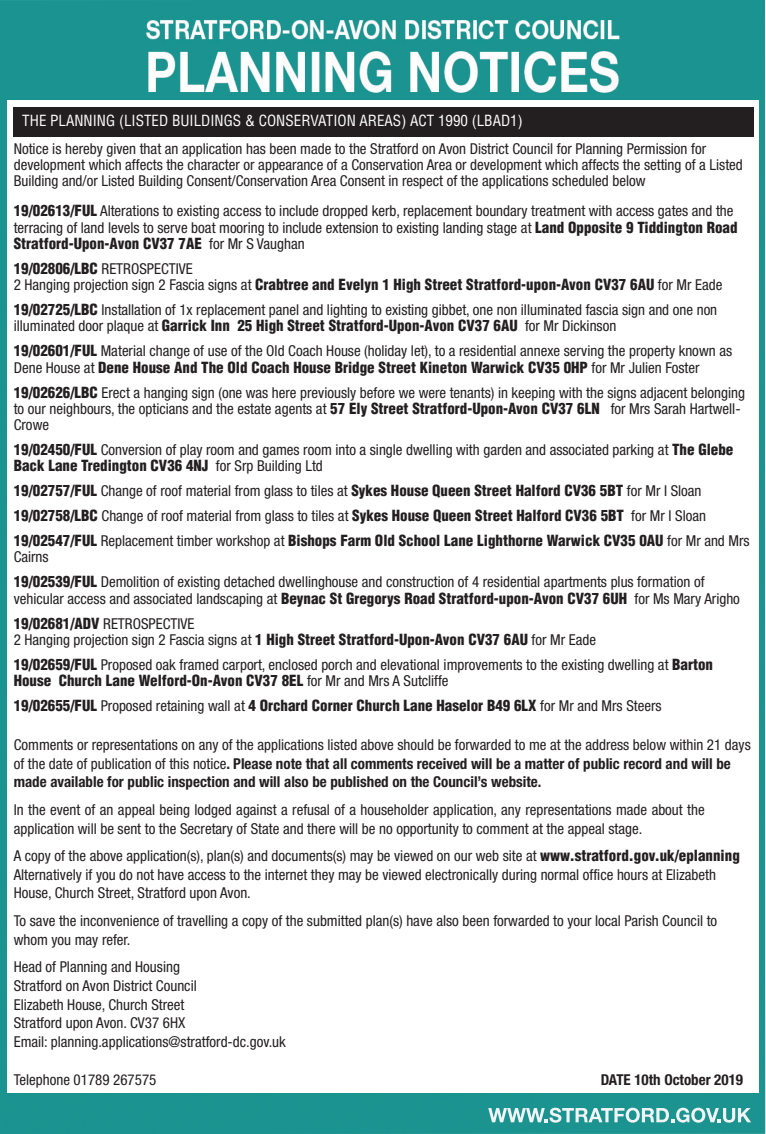
<style>
.page{position:relative;width:766px;height:1134px;background:#fff}
.page>*{position:absolute;margin:0;border:0;box-sizing:border-box;transform-origin:0 0}
.t1{font:condensed 15px/18.8px "Helvetica Neue LT";color:#231f20}
.t2{font:900 condensed 15px/25px "Helvetica";color:#231f20}
.t3{font:700 condensed 15px/18.8px "Helvetica Neue LT";color:#231f20}
.t4{font:condensed 15px "Helvetica";color:#fff}
.s1{font-family:"Helvetica";font-weight:900}
.s2{font-family:"Helvetica Neue LT";font-weight:400}
.s3{font-weight:400}
</style>
<div class="page">
<img style="left:0;top:0;width:765px;height:1134px">
<div style="left:7px;top:100px;width:751px;height:993px;background:#fff"></div>
<svg style="left:488px;top:1108px;width:262px;height:15px"></svg>
<div style="left:14px;top:107px;width:739px;height:29px;background:#231f20"></div>
<p class="t4" style="left:22px;top:115px;width:501px">THE PLANNING (LISTED BUILDINGS &amp; CONSERVATION AREAS) ACT 1990 (LBAD1)</p>
<p class="t1" style="left:14px;top:142px;width:730px;line-height:16.2px">Notice is hereby given that an application has been made to the Stratford on Avon District Council for Planning Permission for development which affects the character or appearance of a Conservation Area or development which affects the setting of a Listed<br>Building and/or Listed Building Consent/Conservation Area Consent in respect of the applications scheduled below</p>
<p class="t1" style="left:14px;top:204px;width:725px;line-height:16.2px"><span class="s1">19/02613/FUL</span> Alterations to existing access to include dropped kerb, replacement boundary treatment with access gates and the terracing of land levels to serve boat mooring to include extension to existing landing stage at <span class="s1">Land Opposite 9 Tiddington Road</span></p>
<p class="t2" style="left:14px;top:232px;width:292px">Stratford-Upon-Avon CV37 7AE <span class="s2">for Mr S Vaughan</span></p>
<p class="t1" style="left:14px;top:260px;width:180px"><span class="s1">19/02806/LBC</span> RETROSPECTIVE</p>
<p class="t2" style="left:14px;top:273px;width:710px"><span class="s2">2 Hanging projection sign 2 Fascia signs at</span> Crabtree and Evelyn 1 High Street Stratford-upon-Avon CV37 6AU <span class="s2">for Mr Eade</span></p>
<p class="t1" style="left:14px;top:302px;width:704px"><span class="s1">19/02725/LBC</span> Installation of 1x replacement panel and lighting to existing gibbet, one non illuminated fascia sign and one non</p>
<p class="t2" style="left:14px;top:315px;width:604px"><span class="s2">illuminated door plaque at</span> Garrick Inn 25 High Street Stratford-Upon-Avon CV37 6AU <span class="s2">for Mr Dickinson</span></p>
<p class="t1" style="left:14px;top:343px;width:719px"><span class="s1">19/02601/FUL</span> Material change of use of the Old Coach House (holiday let), to a residential annexe serving the property known as</p>
<p class="t2" style="left:14px;top:356px;width:687px"><span class="s2">Dene House at</span> Dene House And The Old Coach House Bridge Street Kineton Warwick CV35 0HP <span class="s2">for Mr Julien Foster</span></p>
<p class="t1" style="left:14px;top:385px;width:732px;line-height:16.2px"><span class="s1">19/02626/LBC</span> Erect a hanging sign (one was here previously before we were tenants) in keeping with the signs adjacent belonging to our neighbours, the opticians and the estate agents at <span class="s1">57 Ely Street Stratford-Upon-Avon CV37 6LN</span> for Mrs Sarah Hartwell-<br>Crowe</p>
<p class="t1" style="left:14px;top:442px;width:721px"><span class="s1">19/02450/FUL</span> Conversion of play room and games room into a single dwelling with garden and associated parking at <span class="s1">The Glebe</span></p>
<p class="t2" style="left:14px;top:454px;width:310px">Back Lane Tredington CV36 4NJ <span class="s2">for Srp Building Ltd</span></p>
<p class="t1" style="left:14px;top:480px;width:693px;line-height:25px"><span class="s1">19/02757/FUL</span> Change of roof material from glass to tiles at <span class="s1">Sykes House Queen Street Halford CV36 5BT</span> for Mr I Sloan<br><span class="s1">19/02758/LBC</span> Change of roof material from glass to tiles at <span class="s1">Sykes House Queen Street Halford CV36 5BT</span> for Mr I Sloan</p>
<p class="t2" style="left:14px;top:529px;width:737px">19/02547/FUL <span class="s2">Replacement timber workshop at</span> Bishops Farm Old School Lane Lighthorne Warwick CV35 0AU <span class="s2">for Mr and Mrs</span></p>
<p class="t1" style="left:14px;top:546px;width:692px;line-height:25px">Cairns<br><span class="s1">19/02539/FUL</span> Demolition of existing detached dwellinghouse and construction of 4 residential apartments plus formation of</p>
<p class="t1" style="left:14px;top:587px;width:727px;line-height:25px">vehicular access and associated landscaping at <span class="s1">Beynac St Gregorys Road Stratford-upon-Avon CV37 6UH</span> for Ms Mary Arigho<br><span class="s1">19/02681/ADV</span> RETROSPECTIVE</p>
<p class="t1" style="left:14px;top:628px;width:700px;line-height:25px">2 Hanging projection sign 2 Fascia signs at <span class="s1">1 High Street Stratford-Upon-Avon CV37 6AU</span> for Mr Eade<br><span class="s1">19/02659/FUL</span> Proposed oak framed carport, enclosed porch and elevational improvements to the existing dwelling at <span class="s1">Barton</span></p>
<p class="t2" style="left:14px;top:669px;width:649px">House Church Lane Welford-On-Avon CV37 8EL <span class="s2">for Mr and Mrs A Sutcliffe<br></span>19/02655/FUL <span class="s2">Proposed retaining wall at</span> 4 Orchard Corner Church Lane Haselor B49 6LX <span class="s2">for Mr and Mrs Steers</span></p>
<p class="t3" style="left:14px;top:736px;width:738px"><span class="s3">Comments or representations on any of the applications listed above should be forwarded to me at the address below within 21 days of the date of publication of this notice</span>. Please note that all comments received will be a matter of public record and will be made available for public inspection and will also be published on the Council’s website.</p>
<p class="t1" style="left:14px;top:801px;width:692px">In the event of an appeal being lodged against a refusal of a householder application, any representations made about the application will be sent to the Secretary of State and there will be no opportunity to comment at the appeal stage.</p>
<p class="t1" style="left:14px;top:848px;width:727px">A copy of the above application(s), plan(s) and documents(s) may be viewed on our web site at <span class="s1">www.stratford.gov.uk/eplanning<br></span>Alternatively if you do not have access to the internet they may be viewed electronically during normal office hours at Elizabeth<br>House, Church Street, Stratford upon Avon.</p>
<p class="t1" style="left:14px;top:913px;width:704px">To save the inconvenience of travelling a copy of the submitted plan(s) have also been forwarded to your local Parish Council to whom you may refer.</p>
<p class="t1" style="left:14px;top:959px;width:273px">Head of Planning and Housing<br>Stratford on Avon District Council<br>Elizabeth House, Church Street<br>Stratford upon Avon. CV37 6HX<br>Email: planning.applications@stratford-dc.gov.uk</p>
<p class="t1" style="left:14px;top:1071px;width:144px">Telephone 01789 267575</p>
<p class="t3" style="left:600px;top:1071px;width:144px">DATE 10th October 2019</p>
</div>
